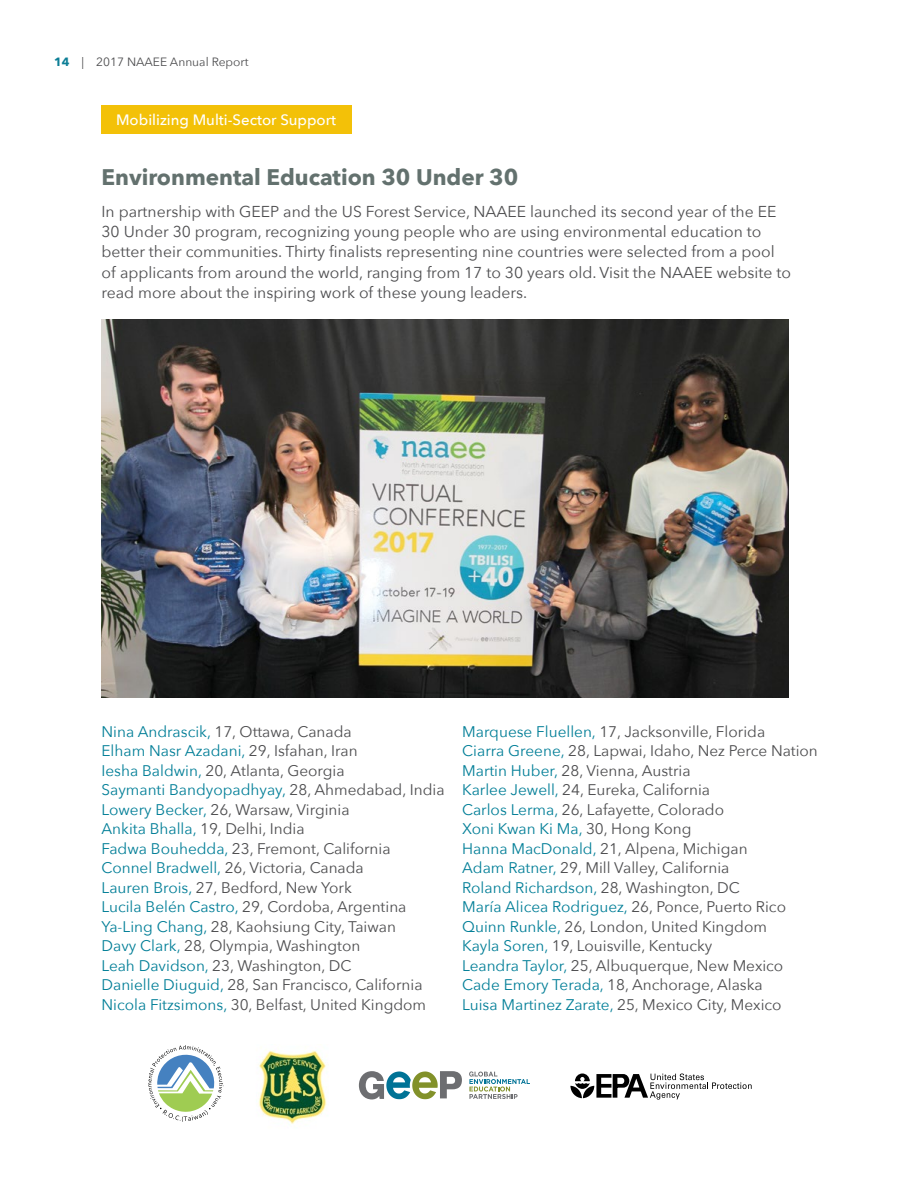
<style>
.page{position:relative;width:918px;height:1188px;background:#fff}
.page>*{position:absolute;margin:0;border:0;box-sizing:border-box;transform-origin:0 0}
.t1{font:700 22.5px "Avenir Next";color:#63716e}
.t2{font:15.75px/20.2px "Avenir Next";color:#4d4d4f}
.t3{font:15.3px/19.5px "Avenir Next";color:#4d4d4f}
.t4{font:500 15px "Avenir Next";color:#fff}
.t5{font:12px "Avenir Next";color:#4d4d4f}
.s1{font-weight:700;color:#0c7e96}
.s2{color:#007e97}
</style>
<div class="page">
<div style="left:102px;top:105px;width:250px;height:28px;background:#f3c108"></div>
<img style="left:102px;top:320px;width:687px;height:378px">
<svg style="left:359px;top:1071px;width:103px;height:28px"></svg>
<svg style="left:469px;top:1071px;width:61px;height:28px"></svg>
<svg style="left:570px;top:1073px;width:182px;height:27px"></svg>
<svg style="left:148px;top:1045px;width:76px;height:77px"></svg>
<img style="left:258px;top:1050px;width:69px;height:74px">
<p class="t5" style="left:54px;top:55px;width:196px"><span class="s1">14</span> | 2017 NAAEE Annual Report</p>
<p class="t4" style="left:116px;top:110px;width:222px">Mobilizing Multi-Sector Support</p>
<h1 class="t1" style="left:102px;top:163px;width:418px">Environmental Education 30 Under 30</h1>
<p class="t2" style="left:102px;top:201px;width:691px">In partnership with GEEP and the US Forest Service, NAAEE launched its second year of the EE 30 Under 30 program, recognizing young people who are using environmental education to better their communities. Thirty finalists representing nine countries were selected from a pool of applicants from around the world, ranging from 17 to 30 years old. Visit the NAAEE website to read more about the inspiring work of these young leaders.</p>
<p class="t3" style="left:102px;top:722px;width:345px"><span class="s2">Nina Andrascik,</span> 17, Ottawa, Canada<br><span class="s2">Elham Nasr Azadani,</span> 29, Isfahan, Iran<br><span class="s2">Iesha Baldwin,</span> 20, Atlanta, Georgia<br><span class="s2">Saymanti Bandyopadhyay,</span> 28, Ahmedabad, India <span class="s2">Lowery Becker,</span> 26, Warsaw, Virginia<br><span class="s2">Ankita Bhalla,</span> 19, Delhi, India<br><span class="s2">Fadwa Bouhedda,</span> 23, Fremont, California <span class="s2">Connel Bradwell,</span> 26, Victoria, Canada<br><span class="s2">Lauren Brois,</span> 27, Bedford, New York<br><span class="s2">Lucila Belén Castro,</span> 29, Cordoba, Argentina <span class="s2">Ya-Ling Chang,</span> 28, Kaohsiung City, Taiwan<br><span class="s2">Davy Clark,</span> 28, Olympia, Washington<br><span class="s2">Leah Davidson,</span> 23, Washington, DC<br><span class="s2">Danielle Diuguid,</span> 28, San Francisco, California <span class="s2">Nicola Fitzsimons,</span> 30, Belfast, United Kingdom</p>
<p class="t3" style="left:462px;top:722px;width:357px"><span class="s2">Marquese Fluellen,</span> 17, Jacksonville, Florida<br><span class="s2">Ciarra Greene,</span> 28, Lapwai, Idaho, Nez Perce Nation <span class="s2">Martin Huber,</span> 28, Vienna, Austria<br><span class="s2">Karlee Jewell,</span> 24, Eureka, California<br><span class="s2">Carlos Lerma,</span> 26, Lafayette, Colorado<br><span class="s2">Xoni Kwan Ki Ma,</span> 30, Hong Kong<br><span class="s2">Hanna MacDonald,</span> 21, Alpena, Michigan<br><span class="s2">Adam Ratner,</span> 29, Mill Valley, California<br><span class="s2">Roland Richardson,</span> 28, Washington, DC<br><span class="s2">María Alicea Rodriguez,</span> 26, Ponce, Puerto Rico <span class="s2">Quinn Runkle,</span> 26, London, United Kingdom<br><span class="s2">Kayla Soren,</span> 19, Louisville, Kentucky<br><span class="s2">Leandra Taylor,</span> 25, Albuquerque, New Mexico <span class="s2">Cade Emory Terada,</span> 18, Anchorage, Alaska<br><span class="s2">Luisa Martinez Zarate,</span> 25, Mexico City, Mexico</p>
</div>
